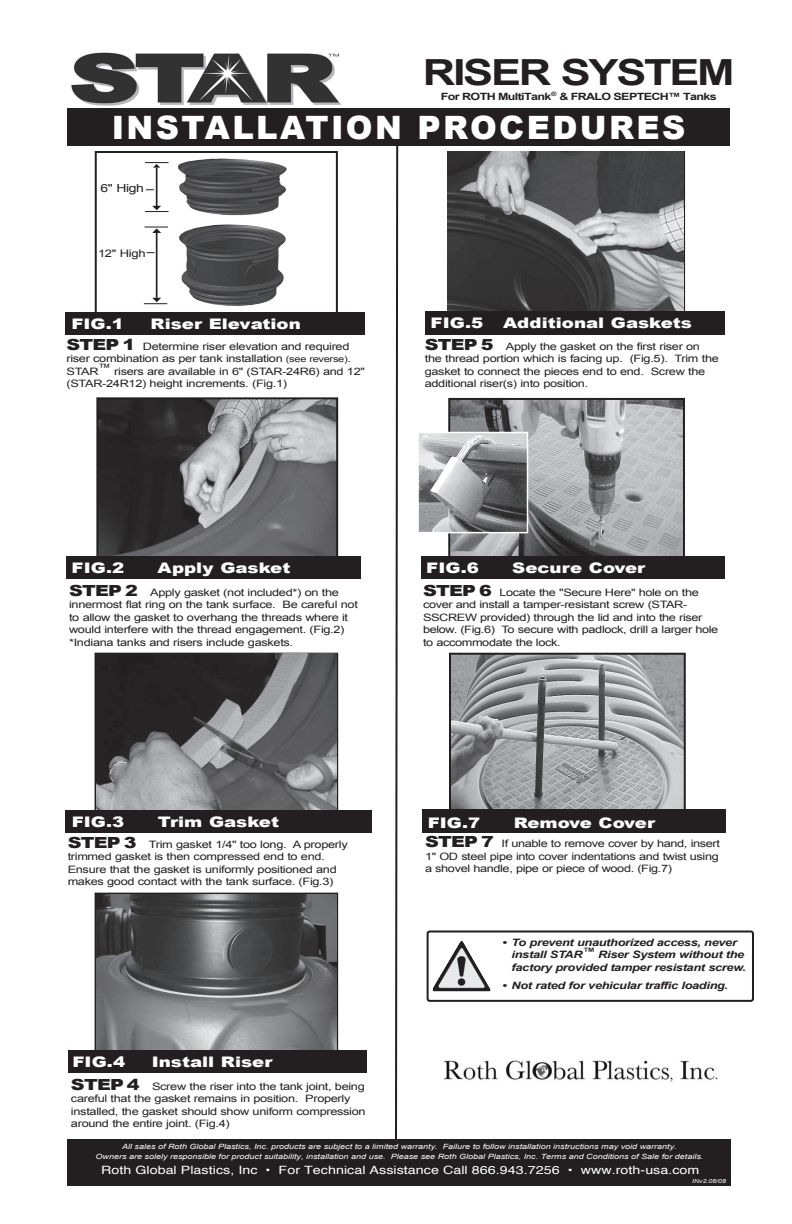
<style>
.page{position:relative;width:792px;height:1224px;background:#fff}
.page>*{position:absolute;margin:0;border:0;box-sizing:border-box;transform-origin:0 0}
.t1{font:700 36px "Arial";letter-spacing:-.05em;color:#231f20;scale:1.25 1}
.t2{font:900 32.2px "Arial";letter-spacing:.075em;color:#fff}
.t3{font:900 14.5px "Arial";color:#fff;scale:1.25 1}
.t4{font:900 14.5px "Arial";letter-spacing:-.025em;color:#fff;scale:1.25 1}
.t5{font:11.4px "Helvetica";letter-spacing:.005em;color:#fff;scale:1.25 1}
.t6{font:11.2px "Arial";color:#231f20;scale:1.25 1}
.t7{font:10.4px "Arial";letter-spacing:-.025em;color:#231f20;scale:1.25 1}
.t8{font:10.2px/12.5px "Arial";letter-spacing:-.025em;color:#231f20;scale:1.25 1}
.t9{font:italic 700 10.2px/12.7px "Arial";letter-spacing:-.025em;color:#231f20;scale:1.25 1}
.t10{font:700 10px "Arial";letter-spacing:-.05em;color:#231f20;scale:1.25 1}
.t11{font:italic 7.2px/10px "Arial";color:#fff;text-align:center;scale:1.25 1}
.t12{font:700 6px "Arial";color:#231f20;scale:1.25 1}
.t13{font:italic 5.6px "Arial";color:#fff;scale:1.25 1}
.s1{font-weight:900;font-size:15.3px}
.s2{font-size:8.8px}
</style>
<div class="page">
<img style="left:99px;top:400px;width:236px;height:156px">
<div style="left:95px;top:151px;width:243px;height:179px;border:2px solid #231f20"></div>
<div style="left:427px;top:930px;width:327px;height:72px;border:2px solid #231f20;border-radius:2px"></div>
<div style="left:66px;top:312px;width:299px;height:22px;background:#231f20"></div>
<svg style="left:145px;top:162px;width:23px;height:6px"></svg>
<svg style="left:145px;top:206px;width:24px;height:6px"></svg>
<svg style="left:144px;top:298px;width:23px;height:6px"></svg>
<img style="left:451px;top:401px;width:231px;height:155px">
<div style="left:448px;top:398px;width:237px;height:175px;border:2px solid #231f20"></div>
<div style="left:422px;top:556px;width:303px;height:23px;background:#231f20"></div>
<img style="left:420px;top:435px;width:105px;height:95px">
<div style="left:417px;top:432px;width:111px;height:101px;border:2px solid #fff"></div>
<img style="left:452px;top:656px;width:231px;height:154px">
<div style="left:449px;top:653px;width:237px;height:175px;border:2px solid #231f20"></div>
<div style="left:422px;top:810px;width:304px;height:23px;background:#231f20"></div>
<img style="left:433px;top:941px;width:58px;height:51px">
<img style="left:71px;top:52px;width:270px;height:54px">
<div style="left:96px;top:397px;width:242px;height:176px;border:2px solid #231f20"></div>
<div style="left:66px;top:556px;width:295px;height:23px;background:#231f20"></div>
<img style="left:97px;top:654px;width:239px;height:156px">
<div style="left:65px;top:810px;width:307px;height:23px;background:#231f20"></div>
<img style="left:96px;top:894px;width:240px;height:156px">
<img style="left:178px;top:158px;width:109px;height:148px">
<svg style="left:145px;top:227px;width:23px;height:6px"></svg>
<img style="left:448px;top:151px;width:236px;height:161px">
<div style="left:68px;top:1050px;width:298px;height:23px;background:#231f20"></div>
<div style="left:425px;top:312px;width:300px;height:23px;background:#231f20"></div>
<svg style="left:394px;top:146px;width:5px;height:994px"></svg>
<hr style="left:156px;top:232px;width:1px;height:66px;background:#231f20">
<div style="left:67px;top:1140px;width:663px;height:46px;background:#231f20"></div>
<div style="left:68px;top:108px;width:662px;height:38px;background:#231f20"></div>
<hr style="left:156px;top:167px;width:1px;height:41px;background:#231f20">
<img style="left:444px;top:1060px;width:274px;height:22px">
<p class="t1" style="left:423px;top:52px;width:251px">RISER SYSTEM</p>
<p class="t12" style="left:551px;top:91px;width:6px">®</p>
<p class="t10" style="left:441px;top:91px;width:222px">For ROTH MultiTank &amp; FRALO SEPTECH™ Tanks</p>
<p class="t2" style="left:112px;top:109px;width:575px">INSTALLATION PROCEDURES</p>
<p class="t6" style="left:100px;top:182px;width:36px">6" High</p>
<p class="t7" style="left:98px;top:247px;width:40px">12" High</p>
<p class="t3" style="left:71px;top:315px;width:44px">FIG.1</p>
<p class="t3" style="left:151px;top:315px;width:122px">Riser Elevation</p>
<p class="t8" style="left:66px;top:340px;width:240px"><span class="s1">STEP 1</span> Determine riser elevation and required riser combination as per tank installation <span class="s2">(see reverse)</span>.<br>STAR™ risers are available in 6" (STAR-24R6) and 12" (STAR-24R12) height increments. (Fig.1)</p>
<p class="t3" style="left:431px;top:315px;width:44px">FIG.5</p>
<p class="t3" style="left:503px;top:315px;width:153px">Additional Gaskets</p>
<p class="t8" style="left:425px;top:340px;width:237px"><span class="s1">STEP 5</span> Apply the gasket on the first riser on the thread portion which is facing up. (Fig.5). Trim the gasket to connect the pieces end to end. Screw the additional riser(s) into position.</p>
<p class="t3" style="left:72px;top:560px;width:44px">FIG.2</p>
<p class="t3" style="left:158px;top:560px;width:108px">Apply Gasket</p>
<p class="t8" style="left:69px;top:586px;width:233px"><span class="s1">STEP 2</span> Apply gasket (not included*) on the innermost flat ring on the tank surface. Be careful not to allow the gasket to overhang the threads where it would interfere with the thread engagement. (Fig.2) *Indiana tanks and risers include gaskets.</p>
<p class="t3" style="left:426px;top:560px;width:44px">FIG.6</p>
<p class="t3" style="left:512px;top:560px;width:108px">Secure Cover</p>
<p class="t8" style="left:423px;top:586px;width:238px"><span class="s1">STEP 6</span> Locate the "Secure Here" hole on the cover and install a tamper-resistant screw (STAR-SSCREW provided) through the lid and into the riser below. (Fig.6) To secure with padlock, drill a larger hole to accommodate the lock.</p>
<p class="t3" style="left:72px;top:814px;width:44px">FIG.3</p>
<p class="t3" style="left:158px;top:814px;width:99px">Trim Gasket</p>
<p class="t8" style="left:68px;top:838px;width:226px"><span class="s1">STEP 3</span> Trim gasket 1/4" too long. A properly trimmed gasket is then compressed end to end.<br>Ensure that the gasket is uniformly positioned and makes good contact with the tank surface. (Fig.3)</p>
<p class="t3" style="left:72px;top:1054px;width:44px">FIG.4</p>
<p class="t3" style="left:152px;top:1054px;width:98px">Install Riser</p>
<p class="t8" style="left:71px;top:1080px;width:237px"><span class="s1">STEP 4</span> Screw the riser into the tank joint, being careful that the gasket remains in position. Properly installed, the gasket should show uniform compression around the entire joint. (Fig.4)</p>
<p class="t3" style="left:428px;top:814px;width:44px">FIG.7</p>
<p class="t4" style="left:514px;top:814px;width:115px">Remove Cover</p>
<p class="t8" style="left:425px;top:837px;width:237px;text-align:justify"><span class="s1">STEP 7</span> If unable to remove cover by hand, insert 1" OD steel pipe into cover indentations and twist using a shovel handle, pipe or piece of wood. (Fig.7)</p>
<p class="t9" style="left:512px;top:936px;width:189px;text-indent:-10px">• To prevent unauthorized access, never install STAR™ Riser System without the factory provided tamper resistant screw.</p>
<p class="t9" style="left:502px;top:979px;width:182px">• Not rated for vehicular traffic loading.</p>
<p class="t11" style="left:96px;top:1141px;width:488px">All sales of Roth Global Plastics, Inc. products are subject to a limited warranty. Failure to follow installation instructions may void warranty.<br>Owners are solely responsible for product suitability, installation and use. Please see Roth Global Plastics, Inc. Terms and Conditions of Sale for details.</p>
<p class="t5" style="left:101px;top:1160px;width:480px">Roth Global Plastics, Inc • For Technical Assistance Call 866.943.7256 • www.roth-usa.com</p>
<p class="t13" style="left:692px;top:1177px;width:29px">INv2.06/08</p>
</div>
